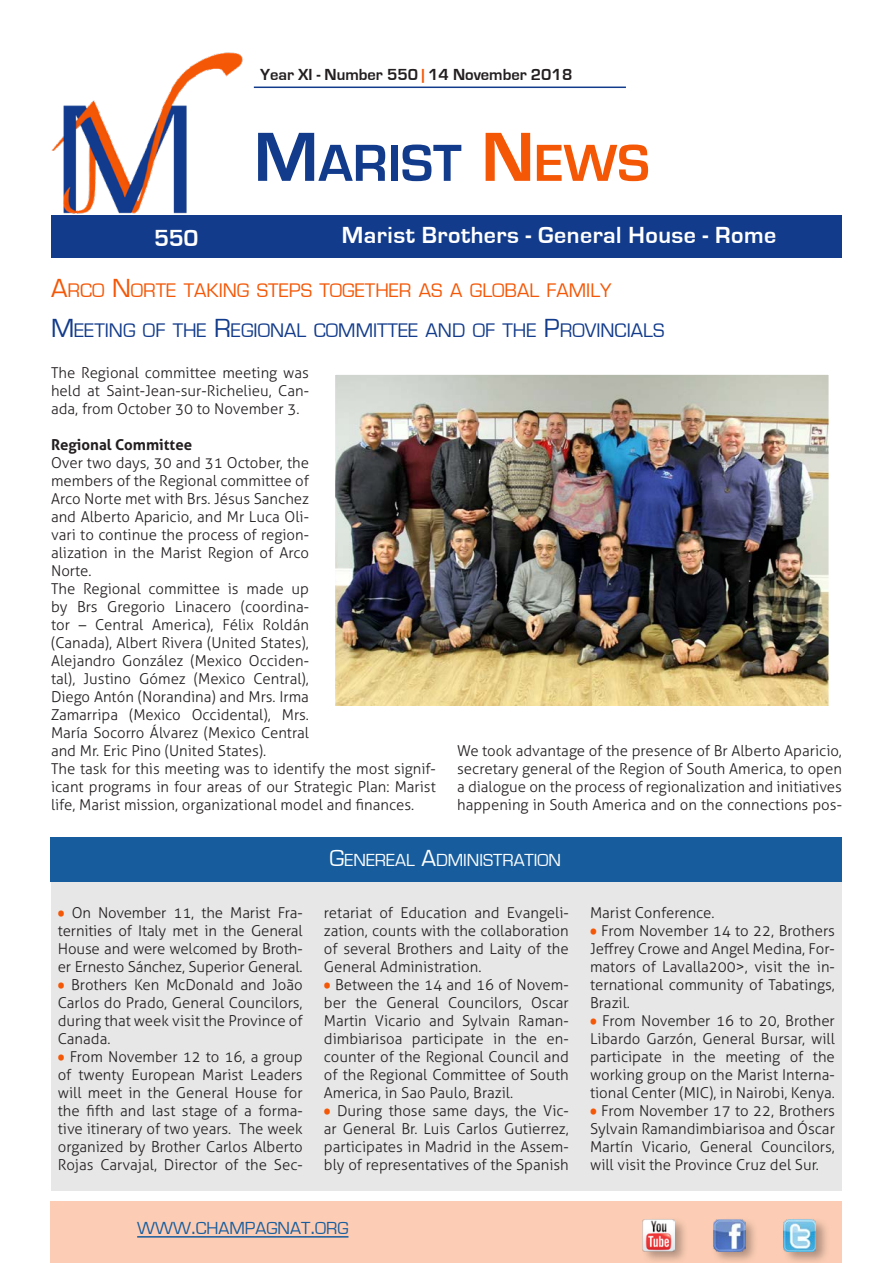
<style>
.page{position:relative;width:893px;height:1263px;background:#fff}
.page>*{position:absolute;margin:0;border:0;box-sizing:border-box;transform-origin:0 0}
.t1{font:700 54px "Eurostile";color:#123b8b}
.t2{font:700 24px "Eurostile";letter-spacing:.02em;color:#fff}
.Titolo{font:20.25px "Eurostile";color:#123b8b}
.Titolo-2{font:20.25px "Eurostile";color:#f45706}
.TitoloBox{font:18px "Eurostile";color:#fff}
.t3{font:18px "Eurostile";color:#175d9e}
.t4{font:700 16.5px "Eurostile";color:#231f20}
.Testo_sinEspacio{font:300 15px/18px "Aller";color:#231f20;text-align:justify}
.Testo_normal{font:300 15px/18px "Aller";color:#231f20;text-align:justify}
.Testo_normal-2{font:700 15px "Aller";color:#231f20}
.s1{color:#f45706}
.s2{font-size:72px}
.s3{font-size:72px;color:#f45706}
.s4{font-size:27px}
.s5{font-family:"Berlin Sans FB";font-weight:400;color:#f45706}
.s6{font-size:24px}
</style>
<div class="page">
<div style="left:51px;top:215px;width:791px;height:43px;background:#123b8b"></div>
<div style="left:50px;top:1201px;width:792px;height:62px;background:#fccdb4"></div>
<hr style="left:137px;top:1236px;width:211px;height:1px;background:#175d9e">
<div style="left:711px;top:1217px;width:48px;height:46px;background:#231f20;opacity:.35"></div>
<img style="left:713px;top:1219px;width:32px;height:32px">
<div style="left:781px;top:1217px;width:49px;height:46px;background:#231f20;opacity:.35"></div>
<img style="left:784px;top:1219px;width:32px;height:32px">
<hr style="left:254px;top:87px;width:372px;height:1px;background:#123b8b">
<div style="left:641px;top:1217px;width:47px;height:46px;background:#231f20;opacity:.35"></div>
<img style="left:642px;top:1219px;width:33px;height:32px">
<img style="left:51px;top:52px;width:192px;height:162px">
<div style="left:51px;top:839px;width:791px;height:352px;background:#e7e7e7"></div>
<div style="left:50px;top:837px;width:792px;height:45px;background:#175d9e"></div>
<img style="left:336px;top:375px;width:492px;height:330px">
<p class="t4" style="left:260px;top:66px;width:314px">Year XI - Number 550 <span class="s1">|</span> 14 November 2018</p>
<h1 class="t1" style="left:254px;top:134px;width:397px"><span class="s2">M</span>ARIST <span class="s3">N</span><span class="s1">EWS</span></h1>
<h2 class="t2" style="left:154px;top:225px;width:46px">550</h2>
<h2 class="t2" style="left:342px;top:222px;width:436px">Marist Brothers - General House - Rome</h2>
<p class="Titolo-2" style="left:51px;top:279px;width:562px"><span class="s4">A</span>RCO <span class="s4">N</span> ORTE TAKING STEPS TOGETHER AS A GLOBAL FAMILY</p>
<p class="Titolo" style="left:51px;top:319px;width:615px"><span class="s4">M</span> EETING OF THE <span class="s4">R</span>EGIONAL COMMITTEE AND OF THE <span class="s4">P</span>ROVINCIALS</p>
<p class="Testo_normal" style="left:51px;top:364px;width:259px">The Regional committee meeting was held at Saint-Jean-sur-Richelieu, Can&shy;ada, from October 30 to November 3.</p>
<p class="Testo_normal-2" style="left:51px;top:435px;width:143px">Regional Committee</p>
<p class="Testo_normal" style="left:51px;top:454px;width:259px">Over two days, 30 and 31 October, the members of the Regional committee of Arco Norte met with Brs. Jésus Sanchez and Alberto Aparicio, and Mr Luca Oli&shy;vari to continue the process of region&shy;alization in the Marist Region of Arco Norte.</p>
<p class="Testo_normal" style="left:51px;top:580px;width:259px">The Regional committee is made up by Brs Gregorio Linacero (coordina&shy;tor – Central America), Félix Roldán (Canada), Albert Rivera (United States), Alejandro González (Mexico Occiden&shy;tal), Justino Gómez (Mexico Central), Diego Antón (Norandina) and Mrs. Irma Zamarripa (Mexico Occidental), Mrs.<br>María Socorro Álvarez (Mexico Central and Mr. Eric Pino (United States).</p>
<p class="Testo_normal" style="left:51px;top:760px;width:386px">The task for this meeting was to identify the most signif&shy;icant programs in four areas of our Strategic Plan: Marist life, Marist mission, organizational model and finances.</p>
<p class="Testo_normal" style="left:457px;top:742px;width:386px">We took advantage of the presence of Br Alberto Aparicio, secretary general of the Region of South America, to open a dialogue on the process of regionalization and initiatives happening in South America and on the connections pos-</p>
<p class="Testo_sinEspacio" style="left:58px;top:904px;width:246px"><span class="s5">•</span> On November 11, the Marist Fra&shy;ternities of Italy met in the General House and were welcomed by Broth&shy;er Ernesto Sánchez, Superior General.</p>
<p class="Testo_sinEspacio" style="left:58px;top:976px;width:246px"><span class="s5">•</span> Brothers Ken McDonald and João Carlos do Prado, General Councilors, during that week visit the Province of Canada.</p>
<p class="Testo_sinEspacio" style="left:58px;top:1048px;width:246px"><span class="s5">•</span> From November 12 to 16, a group of twenty European Marist Leaders will meet in the General House for the fifth and last stage of a forma&shy;tive itinerary of two years. The week organized by Brother Carlos Alberto Rojas Carvajal, Director of the Sec-</p>
<p class="TitoloBox" style="left:330px;top:850px;width:233px"><span class="s6">G</span>ENEREAL <span class="s6">A</span>DMINISTRATION</p>
<p class="Testo_sinEspacio" style="left:324px;top:904px;width:246px">retariat of Education and Evangeli&shy;zation, counts with the collaboration of several Brothers and Laity of the General Administration.</p>
<p class="Testo_sinEspacio" style="left:324px;top:976px;width:246px"><span class="s5">•</span> Between the 14 and 16 of Novem&shy;ber the General Councilors, Oscar Martin Vicario and Sylvain Raman&shy;dimbiarisoa participate in the en&shy;counter of the Regional Council and of the Regional Committee of South America, in Sao Paulo, Brazil.</p>
<p class="Testo_sinEspacio" style="left:324px;top:1102px;width:246px"><span class="s5">•</span> During those same days, the Vic&shy;ar General Br. Luis Carlos Gutierrez, participates in Madrid in the Assem&shy;bly of representatives of the Spanish</p>
<p class="t3" style="left:137px;top:1219px;width:213px">WWW<span class="s6">.</span>CHAMPAGNAT<span class="s6">.</span>ORG</p>
<p class="Testo_sinEspacio" style="left:590px;top:904px;width:126px">Marist Conference.</p>
<p class="Testo_sinEspacio" style="left:590px;top:922px;width:246px"><span class="s5">•</span> From November 14 to 22, Brothers Jeffrey Crowe and Angel Medina, For&shy;mators of Lavalla200&gt;, visit the in&shy;ternational community of Tabatings, Brazil.</p>
<p class="Testo_sinEspacio" style="left:590px;top:1012px;width:246px"><span class="s5">•</span> From November 16 to 20, Brother Libardo Garzón, General Bursar, will participate in the meeting of the working group on the Marist Interna&shy;tional Center (MIC), in Nairobi, Kenya.</p>
<p class="Testo_sinEspacio" style="left:590px;top:1102px;width:246px"><span class="s5">•</span> From November 17 to 22, Brothers Sylvain Ramandimbiarisoa and Óscar Martín Vicario, General Councilors, will visit the Province Cruz del Sur.</p>
</div>
